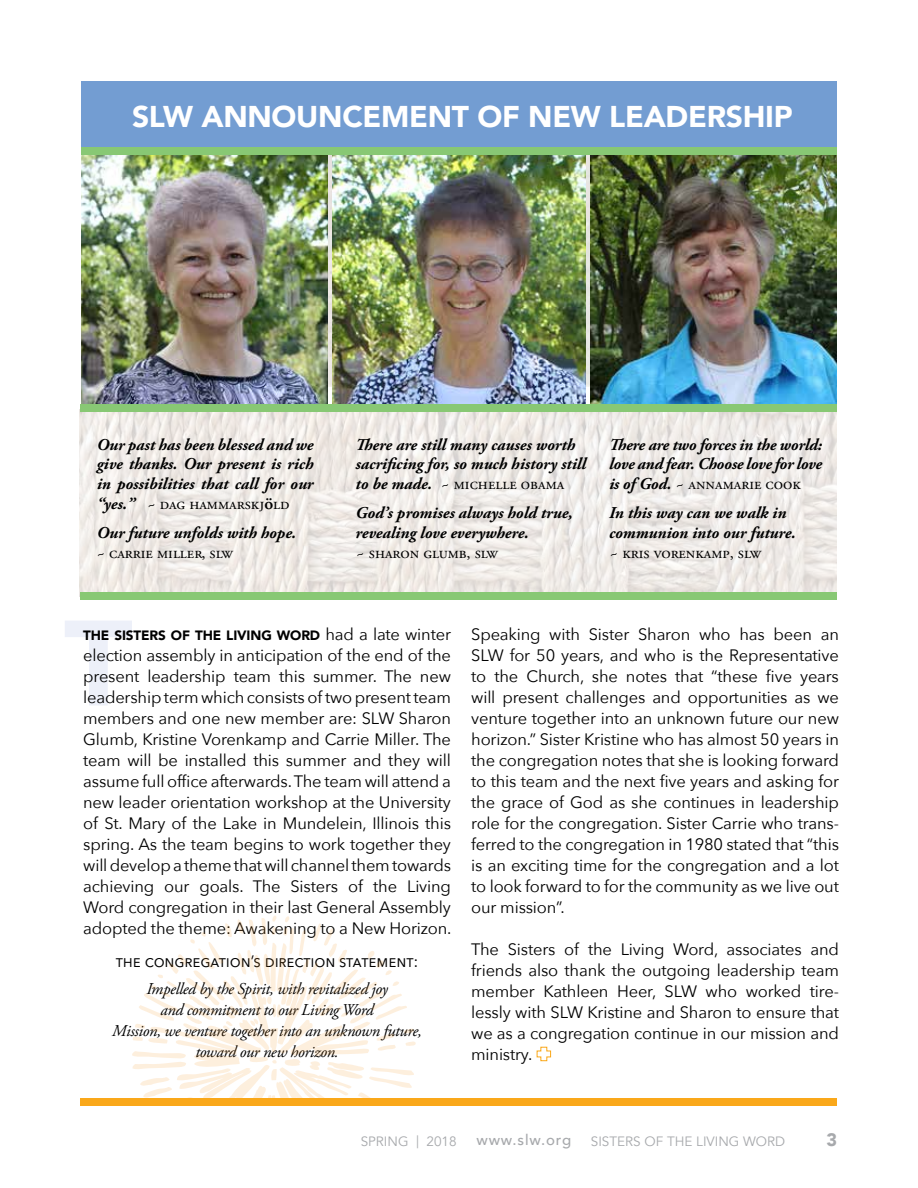
<style>
.page{position:relative;width:918px;height:1188px;background:#fff}
.page>*{position:absolute;margin:0;border:0;box-sizing:border-box;transform-origin:0 0}
.t1{font:900 30px "Avenir";letter-spacing:-.01em;color:#fff}
.t2{font:900 18px "Avenir";color:#a7a9ac}
.t3{font:16.5px/21px "Avenir Next";letter-spacing:-.01em;color:#000;text-align:justify}
.t4{font:italic 700 16.5px/19.8px "Adobe Garamond Pro";color:#000}
.t5{font:italic 16.5px/21px "Adobe Garamond Pro";letter-spacing:-.02em;color:#000;text-align:center}
.t6{font:16.5px "Adobe Garamond Pro";color:#000}
.t7{font:500 15px "Avenir";letter-spacing:.06em;color:#a7a9ac}
.t8{font:900 13.5px "Avenir";letter-spacing:-.01em;color:#000}
.t9{font:13.5px "Avenir";color:#a7a9ac}
.s1{font-weight:400;font-style:normal}
.s2{font-family:"Athelas";font-style:normal}
.s3{font-weight:400}
.s4{font-family:"Avenir Next";font-weight:400;font-size:16.5px}
.s5{font-size:16.8px}
</style>
<div class="page">
<svg style="left:65px;top:621px;width:67px;height:84px"></svg>
<svg style="left:536px;top:1046px;width:15px;height:15px"></svg>
<svg style="left:132px;top:915px;width:284px;height:183px"></svg>
<img style="left:80px;top:412px;width:757px;height:180px">
<div style="left:81px;top:81px;width:756px;height:66px;background:#739dd2"></div>
<img style="left:81px;top:155px;width:247px;height:249px">
<img style="left:332px;top:155px;width:254px;height:249px">
<img style="left:591px;top:155px;width:246px;height:249px">
<div style="left:80px;top:404px;width:757px;height:8px;background:#88c874"></div>
<div style="left:81px;top:147px;width:756px;height:8px;background:#88c874"></div>
<div style="left:80px;top:1098px;width:757px;height:8px;background:#faa81a"></div>
<div style="left:80px;top:592px;width:757px;height:8px;background:#88c874"></div>
<h1 class="t1" style="left:132px;top:91px;width:662px">SLW ANNOUNCEMENT OF NEW LEADERSHIP</h1>
<p class="t4" style="left:97px;top:435px;width:218px;text-align:justify">Our past has been blessed and we give thanks. Our present is rich in possibilities that call for our “yes.” <span class="s1">~ dag hammarskj</span><span class="s2">ö</span><span class="s1">ld</span></p>
<p class="t4" style="left:97px;top:523px;width:201px">Our future unfolds with hope.</p>
<p class="t6" style="left:97px;top:542px;width:138px">~ carrie miller, slw</p>
<p class="t4" style="left:356px;top:435px;width:232px">There are still many causes worth sacrificing for, so much history still to be made. <span class="s3">~</span> <span class="s1">michelle obama</span></p>
<p class="t4" style="left:356px;top:503px;width:219px">God’s promises always hold true, revealing love everywhere.<br><span class="s3">~</span> <span class="s1">sharon glumb, slw</span></p>
<p class="t4" style="left:609px;top:435px;width:215px;text-align:justify">There are two forces in the world: love and fear. Choose love for love is of God. <span class="s3">~</span> <span class="s1">annamarie cook</span></p>
<p class="t4" style="left:609px;top:503px;width:188px">In this way can we walk in communion into our future. <span class="s3">~</span> <span class="s1">kris vorenkamp, slw</span></p>
<p class="t8" style="left:83px;top:624px;width:369px">THE SISTERS OF THE LIVING WORD <span class="s4">had a late winter</span></p>
<p class="t3" style="left:83px;top:644px;width:370px">election assembly in anticipation of the end of the present leadership team this summer. The new leadership term which consists of two present team members and one new member are: SLW Sharon Glumb, Kristine Vorenkamp and Carrie Miller. The team will be installed this summer and they will assume full office afterwards. The team will attend a new leader orientation workshop at the University of St. Mary of the Lake in Mundelein, Illinois this spring. As the team begins to work together they will develop a theme that will channel them towards achieving our goals. The Sisters of the Living Word congregation in their last General Assembly adopted the theme: Awakening to a New Horizon.</p>
<p class="t3" style="left:116px;top:950px;width:304px">the congregation’s direction statement:</p>
<p class="t5" style="left:112px;top:979px;width:311px">Impelled by the Spirit, with revitalized joy<br>and commitment to our Living Word<br>Mission, we venture together into an unknown future, toward our new horizon.</p>
<p class="t3" style="left:471px;top:623px;width:369px">Speaking with Sister Sharon who has been an SLW for 50 years, and who is the Representative to the Church, she notes that “these five years will present challenges and opportunities as we venture together into an unknown future our new horizon.” Sister Kristine who has almost 50 years in the congregation notes that she is looking forward to this team and the next five years and asking for the grace of God as she continues in leadership role for the congregation. Sister Carrie who trans&shy;ferred to the congregation in 1980 stated that “this is an exciting time for the congregation and a lot to look forward to for the community as we live out our mission”.</p>
<p class="t3" style="left:471px;top:938px;width:369px">The Sisters of the Living Word, associates and friends also thank the outgoing leadership team member Kathleen Heer, SLW who worked tire&shy;lessly with SLW Kristine and Sharon to ensure that we as a congregation continue in our mission and ministry.</p>
<p class="t9" style="left:361px;top:1133px;width:97px">SPRING <span class="s5">|</span> 2018</p>
<p class="t7" style="left:476px;top:1126px;width:96px">www.slw.org</p>
<p class="t9" style="left:591px;top:1133px;width:196px">SISTERS OF THE LIVING WORD</p>
<p class="t2" style="left:826px;top:1124px;width:12px">3</p>
</div>
